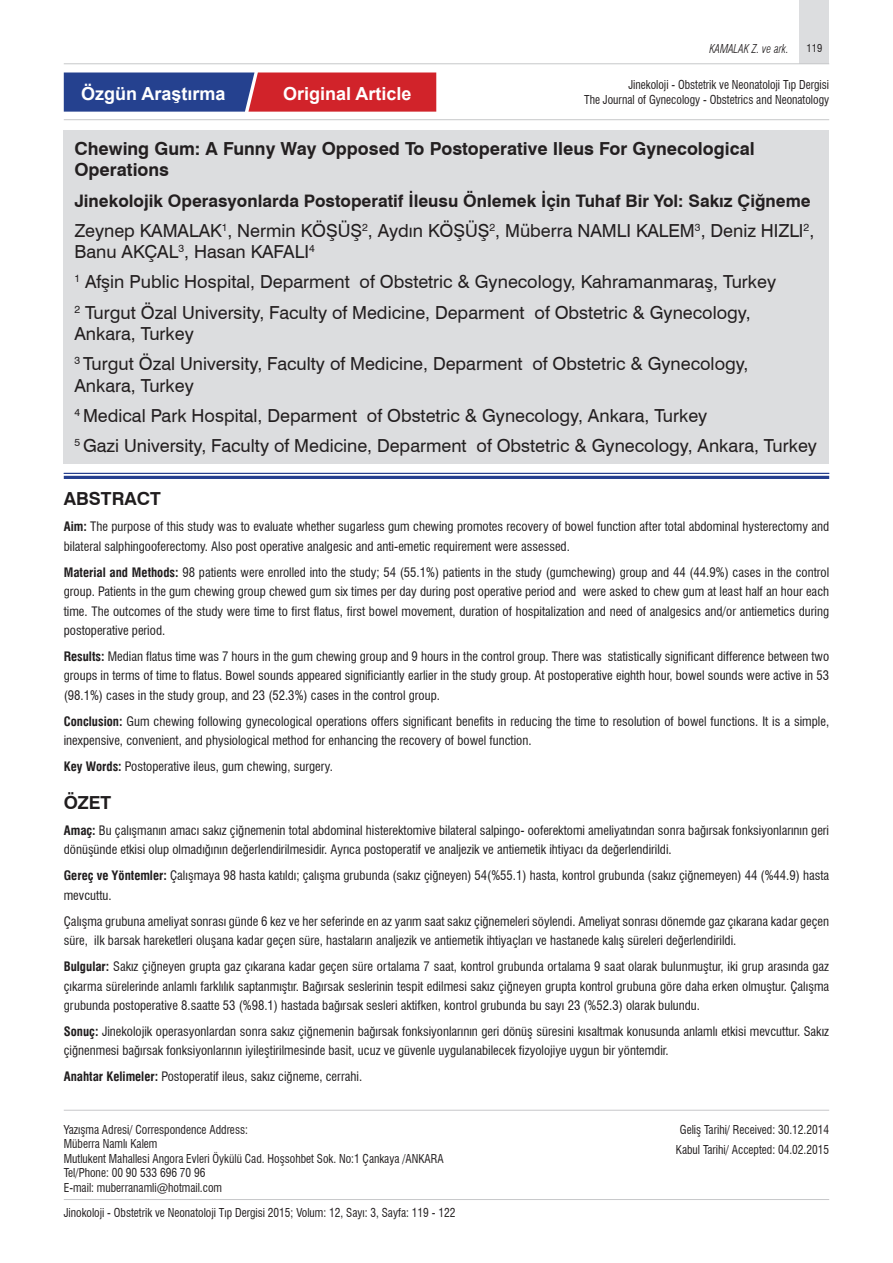
<style>
.page{position:relative;width:893px;height:1263px;background:#fff}
.page>*{position:absolute;margin:0;border:0;box-sizing:border-box;transform-origin:0 0}
.t1{font:18px/30.2px "Swiss 721 BT";color:#231f20}
.t2{font:700 18px/21.6px "Swiss 721 BT";color:#231f20}
.t3{font:700 18px "Arial";color:#fff}
.t4{font:700 18px "Swiss 721 BT";color:#201d1e}
.t5{font:700 17.25px "Swiss 721 BT";color:#231f20}
.t6{font:condensed 12.75px/19.5px "Swiss 721 BT";color:#201d1e}
.t7{font:condensed 12px/14.4px "Swiss 721 BT";color:#231f20;scale:.95 1}
.t8{font:italic 300 condensed 12px "Swiss 721 BT";color:#231f20;scale:.95 1}
.t9{font:condensed 10.5px "Swiss 721 BT";color:#231f20}
.s1{font-weight:700}
</style>
<div class="page">
<div style="left:800px;top:0;width:29px;height:64px;background:#dcdddf"></div>
<hr style="left:64px;top:63px;width:765px;height:1px;background:#c7c8ca">
<hr style="left:64px;top:1110px;width:765px;height:1px;background:#c7c8ca">
<hr style="left:64px;top:1199px;width:765px;height:1px;background:#c7c8ca">
<hr style="left:64px;top:119px;width:765px;height:1px;background:#c7c8ca">
<div style="left:64px;top:130px;width:765px;height:333px;background:#dcdddf"></div>
<hr style="left:64px;top:473px;width:765px;height:1px;background:#253f8e">
<hr style="left:64px;top:476px;width:765px;height:3px;background:#253f8e">
<svg style="left:64px;top:72px;width:372px;height:40px;background:#7d3862"></svg>
<p class="t8" style="left:710px;top:42px;width:85px">KAMALAK Z. ve ark.</p>
<p class="t9" style="left:807px;top:42px;width:17px">119</p>
<p class="t7" style="left:584px;top:78px;width:259px;text-align:right">Jinekoloji - Obstetrik ve Neonatoloji Tıp Dergisi<br>The Journal of Gynecology - Obstetrics and Neonatology</p>
<h1 class="t2" style="left:74px;top:137px;width:682px">Chewing Gum: A Funny Way Opposed To Postoperative Ileus For Gynecological<br>Operations</h1>
<h2 class="t5" style="left:74px;top:188px;width:738px">Jinekolojik Operasyonlarda Postoperatif İleusu Önlemek İçin Tuhaf Bir Yol: Sakız Çiğneme</h2>
<h1 class="t1" style="left:74px;top:219px;width:741px;line-height:21.6px">Zeynep KAMALAK<sup>1</sup>, Nermin KÖŞÜŞ<sup>2</sup>, Aydın KÖŞÜŞ<sup>2</sup>, Müberra NAMLI KALEM<sup>3</sup>, Deniz HIZLI<sup>2</sup>,<br>Banu AKÇAL<sup>3</sup>, Hasan KAFALI<sup>4</sup></h1>
<h1 class="t1" style="left:74px;top:266px;width:703px"><sup>1</sup> Afşin Public Hospital, Deparment of Obstetric &amp; Gynecology, Kahramanmaraş, Turkey<br><sup>2</sup> Turgut Özal University, Faculty of Medicine, Deparment of Obstetric &amp; Gynecology,</h1>
<h1 class="t1" style="left:74px;top:318px;width:676px">Ankara, Turkey<br><sup>3</sup> Turgut Özal University, Faculty of Medicine, Deparment of Obstetric &amp; Gynecology,</h1>
<h1 class="t1" style="left:74px;top:370px;width:744px">Ankara, Turkey<br><sup>4</sup> Medical Park Hospital, Deparment of Obstetric &amp; Gynecology, Ankara, Turkey<br><sup>5</sup> Gazi University, Faculty of Medicine, Deparment of Obstetric &amp; Gynecology, Ankara, Turkey</h1>
<h1 class="t4" style="left:64px;top:486px;width:99px">ABSTRACT</h1>
<p class="t6" style="left:64px;top:517px;width:767px"><span class="s1">Aim:</span> The purpose of this study was to evaluate whether sugarless gum chewing promotes recovery of bowel function after total abdominal hysterectomy and bilateral salphingooferectomy. Also post operative analgesic and anti-emetic requirement were assessed.</p>
<p class="t6" style="left:64px;top:562px;width:767px;text-align:justify"><span class="s1">Material and Methods:</span> 98 patients were enrolled into the study; 54 (55.1%) patients in the study (gumchewing) group and 44 (44.9%) cases in the control group. Patients in the gum chewing group chewed gum six times per day during post operative period and were asked to chew gum at least half an hour each time. The outcomes of the study were time to first flatus, first bowel movement, duration of hospitalization and need of analgesics and/or antiemetics during postoperative period.</p>
<p class="t6" style="left:64px;top:646px;width:767px;text-align:justify"><span class="s1">Results:</span> Median flatus time was 7 hours in the gum chewing group and 9 hours in the control group. There was statistically significant difference between two groups in terms of time to flatus. Bowel sounds appeared significiantly earlier in the study group. At postoperative eighth hour, bowel sounds were active in 53 (98.1%) cases in the study group, and 23 (52.3%) cases in the control group.</p>
<p class="t6" style="left:64px;top:711px;width:767px"><span class="s1">Conclusion:</span> Gum chewing following gynecological operations offers significant benefits in reducing the time to resolution of bowel functions. It is a simple, inexpensive, convenient, and physiological method for enhancing the recovery of bowel function.</p>
<p class="t6" style="left:64px;top:757px;width:271px"><span class="s1">Key Words:</span> Postoperative ileus, gum chewing, surgery.</p>
<h1 class="t4" style="left:64px;top:790px;width:49px">ÖZET</h1>
<p class="t6" style="left:64px;top:820px;width:767px"><span class="s1">Amaç:</span> Bu çalışmanın amacı sakız çiğnemenin total abdominal histerektomive bilateral salpingo- ooferektomi ameliyatından sonra bağırsak fonksiyonlarının geri dönüşünde etkisi olup olmadığının değerlendirilmesidir. Ayrıca postoperatif ve analjezik ve antiemetik ihtiyacı da değerlendirildi.</p>
<p class="t6" style="left:64px;top:866px;width:767px"><span class="s1">Gereç ve Yöntemler:</span> Çalışmaya 98 hasta katıldı; çalışma grubunda (sakız çiğneyen) 54(%55.1) hasta, kontrol grubunda (sakız çiğnemeyen) 44 (%44.9) hasta mevcuttu.</p>
<p class="t6" style="left:64px;top:911px;width:767px">Çalışma grubuna ameliyat sonrası günde 6 kez ve her seferinde en az yarım saat sakız çiğnemeleri söylendi. Ameliyat sonrası dönemde gaz çıkarana kadar geçen süre, ilk barsak hareketleri oluşana kadar geçen süre, hastaların analjezik ve antiemetik ihtiyaçları ve hastanede kalış süreleri değerlendirildi.</p>
<p class="t6" style="left:64px;top:957px;width:767px;text-align:justify"><span class="s1">Bulgular:</span> Sakız çiğneyen grupta gaz çıkarana kadar geçen süre ortalama 7 saat, kontrol grubunda ortalama 9 saat olarak bulunmuştur, iki grup arasında gaz çıkarma sürelerinde anlamlı farklılık saptanmıştır. Bağırsak seslerinin tespit edilmesi sakız çiğneyen grupta kontrol grubuna göre daha erken olmuştur. Çalışma grubunda postoperative 8.saatte 53 (%98.1) hastada bağırsak sesleri aktifken, kontrol grubunda bu sayı 23 (%52.3) olarak bulundu.</p>
<p class="t6" style="left:64px;top:1021px;width:767px"><span class="s1">Sonuç:</span> Jinekolojik operasyonlardan sonra sakız çiğnemenin bağırsak fonksiyonlarının geri dönüş süresini kısaltmak konusunda anlamlı etkisi mevcuttur. Sakız çiğnenmesi bağırsak fonksiyonlarının iyileştirilmesinde basit, ucuz ve güvenle uygulanabilecek fizyolojiye uygun bir yöntemdir.</p>
<p class="t6" style="left:64px;top:1067px;width:300px"><span class="s1">Anahtar Kelimeler:</span> Postoperatif ileus, sakız ciğneme, cerrahi.</p>
<h1 class="t3" style="left:81px;top:81px;width:146px">Özgün Araştırma</h1>
<h1 class="t3" style="left:283px;top:81px;width:130px">Original Article</h1>
<p class="t7" style="left:64px;top:1122px;width:401px">Yazışma Adresi/ Correspondence Address:<br>Müberra Namlı Kalem<br>Mutlukent Mahallesi Angora Evleri Öykülü Cad. Hoşsohbet Sok. No:1 Çankaya /ANKARA Tel/Phone: 00 90 533 696 70 96<br>E-mail: muberranamli@hotmail.com</p>
<p class="t7" style="left:676px;top:1120px;width:163px;line-height:19.5px;text-align:center">Geliş Tarihi/ Received: 30.12.2014<br>Kabul Tarihi/ Accepted: 04.02.2015</p>
<p class="t7" style="left:64px;top:1205px;width:414px">Jinokoloji - Obstetrik ve Neonatoloji Tıp Dergisi 2015; Volum: 12, Sayı: 3, Sayfa: 119 - 122</p>
</div>
